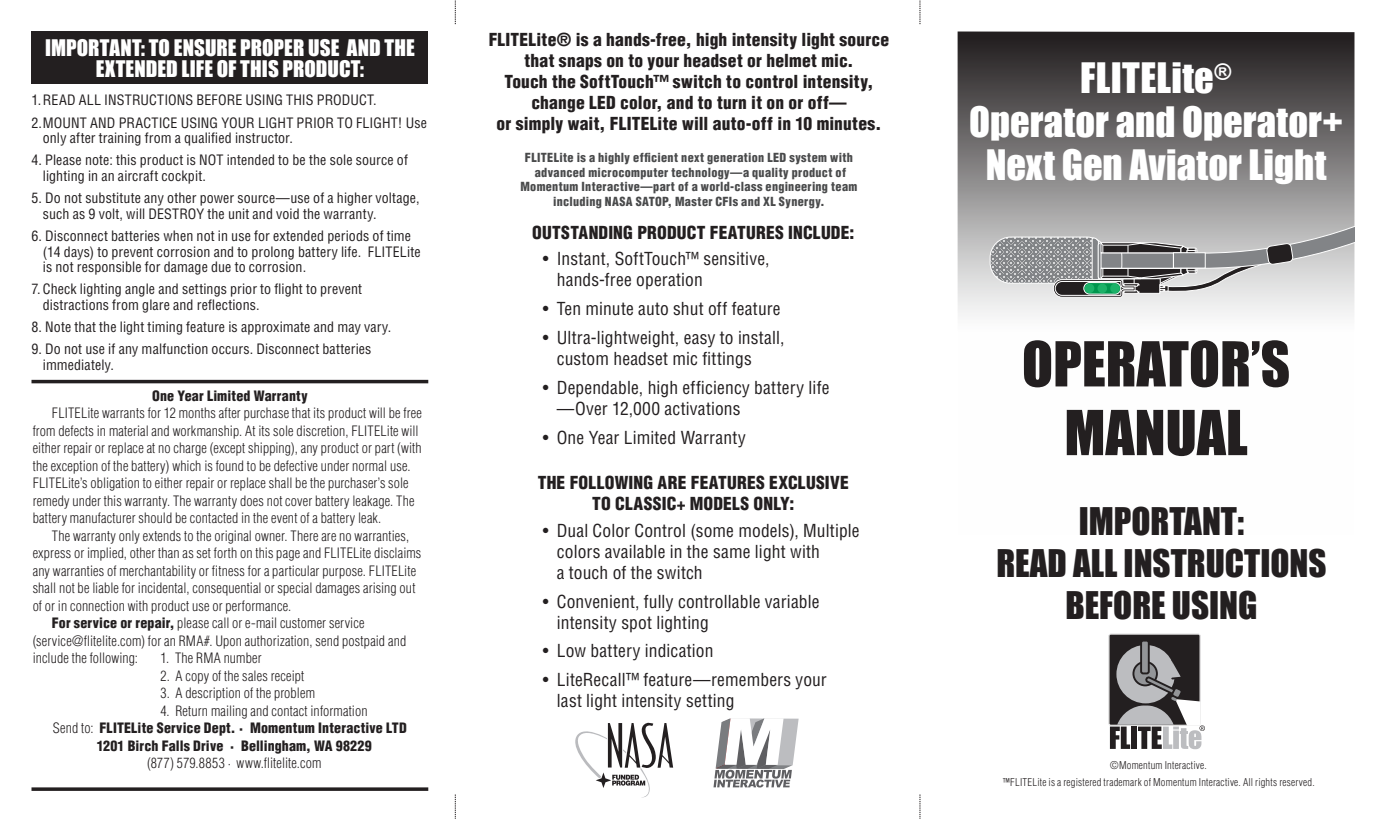
<style>
.page{position:relative;width:1386px;height:819px;background:#fff}
.page>*{position:absolute;margin:0;border:0;box-sizing:border-box;transform-origin:0 0}
.t1{font:57.23px/68.8px "Impact";color:#231f20;text-align:center}
.t2{font:38.5px/43.8px "Impact";letter-spacing:.005em;color:#fff;text-align:center}
.t3{font:35px/42px "Impact";color:#231f20;text-align:center}
.t4{font:21px/21px "Impact";letter-spacing:.005em;color:#fff;text-align:center}
.t5{font:condensed 17.5px/21px "Helvetica";letter-spacing:.01em;color:#231f20}
.t6{font:900 condensed 17.5px/21px "Helvetica";letter-spacing:.01em;color:#231f20;text-align:center}
.t7{font:300 condensed 14px/17.5px "Helvetica";letter-spacing:.01em;color:#231f20}
.t8{font:condensed 14px/15.8px "Helvetica";letter-spacing:.01em;color:#231f20}
.t9{font:900 condensed 14px "Helvetica";letter-spacing:.01em;color:#231f20}
.t10{font:900 condensed 12.25px/14.7px "Helvetica";letter-spacing:.025em;color:#494a4b;text-align:center}
.t11{font:300 condensed 10.5px/17.5px "Helvetica";letter-spacing:.02em;color:#231f20;text-align:center}
.s1{font-weight:900}
.s2{font-weight:300}
</style>
<div class="page">
<svg style="left:455px;top:794px;width:1px;height:25px"></svg>
<svg style="left:920px;top:794px;width:1px;height:25px"></svg>
<svg style="left:455px;top:0;width:1px;height:24px"></svg>
<svg style="left:920px;top:0;width:1px;height:24px"></svg>
<svg style="left:958px;top:32px;width:396px;height:284px;background:#727070"></svg>
<svg style="left:1109px;top:634px;width:96px;height:115px;background:#7d7b7d"></svg>
<svg style="left:990px;top:237px;width:118px;height:46px;background:#959799"></svg>
<div style="left:990px;top:237px;width:118px;height:46px;border:1px solid #fff;border-radius:21px"></div>
<svg style="left:1053px;top:197px;width:301px;height:101px;background:#a8a8a8"></svg>
<div style="left:1084px;top:282px;width:37px;height:12px;background:#00964e;border:1px solid #fff;border-radius:6px"></div>
<div style="left:1110px;top:284px;width:10px;height:9px;background:#1cb168;border-radius:50%"></div>
<div style="left:1098px;top:284px;width:9px;height:9px;background:#1cb168;border-radius:50%"></div>
<div style="left:1085px;top:284px;width:9px;height:9px;background:#1cb168;border-radius:50%"></div>
<svg style="left:714px;top:718px;width:85px;height:70px"></svg>
<svg style="left:575px;top:722px;width:99px;height:76px"></svg>
<div style="left:32px;top:32px;width:396px;height:52px;background:#231f20"></div>
<hr style="left:32px;top:380px;width:396px;height:3px;background:#231f20">
<svg style="left:32px;top:787px;width:396px;height:4px;background:#3e3a3b"></svg>
<p class="t6" style="left:489px;top:29px;width:402px">FLITELite® is a hands-free, high intensity light source that snaps on to your headset or helmet mic.<br>Touch the SoftTouch™ switch to control intensity, change LED color, and to turn it on or off—<br>or simply wait, FLITELite will auto-off in 10 minutes.</p>
<p class="t10" style="left:520px;top:150px;width:338px">FLITELite is a highly efficient next generation LED system with advanced microcomputer technology—a quality product of Momentum Interactive—part of a world-class engineering team including NASA SATOP, Master CFIs and XL Synergy.</p>
<p class="t6" style="left:532px;top:222px;width:324px">OUTSTANDING PRODUCT FEATURES INCLUDE:</p>
<p class="t5" style="left:557px;top:248px;width:214px;text-indent:-14px">• Instant, SoftTouch™ sensitive, hands-free operation</p>
<p class="t5" style="left:543px;top:298px;width:239px">• Ten minute auto shut off feature</p>
<p class="t5" style="left:557px;top:327px;width:229px;text-indent:-14px">• Ultra-lightweight, easy to install, custom headset mic fittings</p>
<p class="t5" style="left:557px;top:377px;width:274px;text-indent:-14px">• Dependable, high efficiency battery life —Over 12,000 activations</p>
<p class="t5" style="left:543px;top:427px;width:205px">• One Year Limited Warranty</p>
<p class="t6" style="left:538px;top:472px;width:313px">THE FOLLOWING ARE FEATURES EXCLUSIVE<br>TO CLASSIC+ MODELS ONLY:</p>
<p class="t5" style="left:557px;top:520px;width:304px;text-indent:-14px">• Dual Color Control (some models), Multiple colors available in the same light with<br>a touch of the switch</p>
<p class="t5" style="left:557px;top:590px;width:264px;text-indent:-14px">• Convenient, fully controllable variable intensity spot lighting</p>
<p class="t5" style="left:543px;top:640px;width:172px">• Low battery indication</p>
<p class="t5" style="left:557px;top:669px;width:271px;text-indent:-14px">• LiteRecall™ feature—remembers your last light intensity setting</p>
<p class="t4" style="left:45px;top:36px;width:371px">IMPORTANT: TO ENSURE PROPER USE AND THE<br>EXTENDED LIFE OF THIS PRODUCT:</p>
<p class="t2" style="left:969px;top:55px;width:375px">FLITELite<sup>®<br></sup>Operator and Operator+</p>
<p class="t2" style="left:986px;top:142px;width:342px">Next Gen Aviator Light</p>
<p class="t8" style="left:32px;top:92px;width:347px">1.READ ALL INSTRUCTIONS BEFORE USING THIS PRODUCT.</p>
<p class="t8" style="left:43px;top:114px;width:386px;text-indent:-11px">2.MOUNT AND PRACTICE USING YOUR LIGHT PRIOR TO FLIGHT! Use only after training from a qualified instructor.</p>
<p class="t8" style="left:43px;top:152px;width:367px;text-indent:-11px">4. Please note: this product is NOT intended to be the sole source of lighting in an aircraft cockpit.</p>
<p class="t8" style="left:43px;top:190px;width:378px;text-indent:-11px">5. Do not substitute any other power source—use of a higher voltage, such as 9 volt, will DESTROY the unit and void the warranty.</p>
<p class="t8" style="left:43px;top:228px;width:379px;text-indent:-11px">6. Disconnect batteries when not in use for extended periods of time (14 days) to prevent corrosion and to prolong battery life. FLITELite is not responsible for damage due to corrosion.</p>
<p class="t8" style="left:43px;top:281px;width:321px;text-indent:-11px">7. Check lighting angle and settings prior to flight to prevent distractions from glare and reflections.</p>
<p class="t8" style="left:32px;top:319px;width:361px">8. Note that the light timing feature is approximate and may vary.</p>
<p class="t8" style="left:43px;top:341px;width:330px;text-indent:-11px">9. Do not use if any malfunction occurs. Disconnect batteries immediately.</p>
<p class="t1" style="left:1022px;top:328px;width:270px">OPERATOR’S<br>MANUAL</p>
<p class="t9" style="left:152px;top:387px;width:157px">One Year Limited Warranty</p>
<p class="t7" style="left:33px;top:405px;width:391px;text-indent:19px">FLITELite warrants for 12 months after purchase that its product will be free from defects in material and workmanship. At its sole discretion, FLITELite will either repair or replace at no charge (except shipping), any product or part (with the exception of the battery) which is found to be defective under normal use.<br>FLITELite’s obligation to either repair or replace shall be the purchaser’s sole remedy under this warranty. The warranty does not cover battery leakage. The battery manufacturer should be contacted in the event of a battery leak.</p>
<p class="t7" style="left:33px;top:527px;width:390px;text-indent:19px">The warranty only extends to the original owner. There are no warranties, express or implied, other than as set forth on this page and FLITELite disclaims any warranties of merchantability or fitness for a particular purpose. FLITELite shall not be liable for incidental, consequential or special damages arising out of or in connection with product use or performance.</p>
<p class="t7" style="left:33px;top:615px;width:375px;text-indent:19px"><span class="s1">For service or repair,</span> please call or e-mail customer service (service@flitelite.com) for an RMA#. Upon authorization, send postpaid and include the following:</p>
<p class="t3" style="left:996px;top:500px;width:332px">IMPORTANT:<br>READ ALL INSTRUCTIONS<br>BEFORE USING</p>
<p class="t7" style="left:160px;top:650px;width:103px">1. The RMA number</p>
<p class="t7" style="left:160px;top:667px;width:145px">2. A copy of the sales receipt</p>
<p class="t7" style="left:160px;top:685px;width:156px">3. A description of the problem</p>
<p class="t7" style="left:160px;top:702px;width:209px">4. Return mailing and contact information</p>
<p class="t9" style="left:53px;top:720px;width:355px"><span class="s2">Send to:</span> FLITELite Service Dept. · Momentum Interactive LTD</p>
<p class="t9" style="left:97px;top:737px;width:277px">1201 Birch Falls Drive · Bellingham, WA 98229</p>
<p class="t7" style="left:147px;top:755px;width:176px">(877) 579.8853 · www.flitelite.com</p>
<p class="t11" style="left:1002px;top:756px;width:314px">©Momentum Interactive.<br>™FLITELite is a registered trademark of Momentum Interactive. All rights reserved.</p>
</div>
